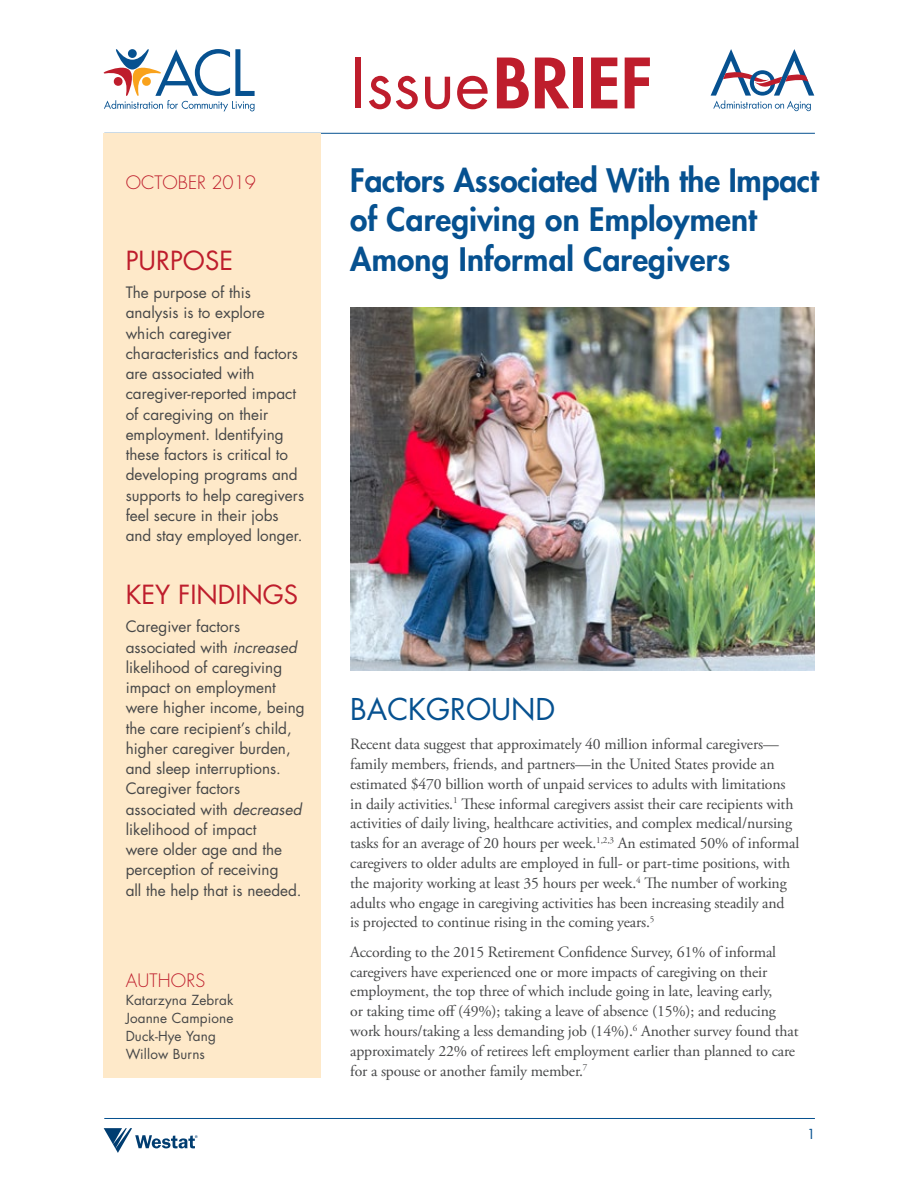
<style>
.page{position:relative;width:918px;height:1188px;background:#fff}
.page>*{position:absolute;margin:0;border:0;box-sizing:border-box;transform-origin:0 0}
.t1{font:67.5px "Futura Std";color:#be1d2c}
.t2{font:800 31.5px/39.2px "Futura Std";letter-spacing:.005em;color:#065190}
.t3{font:29.25px "Futura Std";color:#065190}
.t4{font:25.65px "Futura Std";color:#be1d2c}
.t5{font:300 18px "Futura Std";color:#be1d2c}
.t6{font:15.75px/19.8px "Adobe Garamond Pro";letter-spacing:-.01em;color:#464748}
.t7{font:15.3px/20.2px "Futura Std";color:#464748}
.t8{font:13.5px "Futura Std";letter-spacing:.01em;color:#464748}
.t9{font:13.5px "Futura Std";color:#065190}
.s1{font-style:italic}
.s2{font-weight:800}
</style>
<div class="page">
<svg style="left:104px;top:1128px;width:94px;height:25px"></svg>
<hr style="left:104px;top:1118px;width:711px;height:1px;background:#065190">
<svg style="left:104px;top:49px;width:151px;height:62px"></svg>
<svg style="left:711px;top:49px;width:103px;height:62px"></svg>
<hr style="left:104px;top:133px;width:711px;height:1px;background:#065190">
<div style="left:104px;top:134px;width:217px;height:944px;background:#fee9c9"></div>
<img style="left:350px;top:308px;width:464px;height:362px">
<p class="t5" style="left:126px;top:171px;width:132px">OCTOBER 2019</p>
<h2 class="t4" style="left:126px;top:244px;width:109px">PURPOSE</h2>
<p class="t7" style="left:126px;top:283px;width:180px">The purpose of this analysis is to explore which caregiver characteristics and factors are associated with caregiver-reported impact of caregiving on their employment. Identifying these factors is critical to developing programs and supports to help caregivers feel secure in their jobs and stay employed longer.</p>
<h2 class="t4" style="left:126px;top:578px;width:174px">KEY FINDINGS</h2>
<p class="t7" style="left:126px;top:617px;width:180px">Caregiver factors associated with <span class="s1">increased </span>likelihood of caregiving impact on employment were higher income, being the care recipient’s child, higher caregiver burden, and sleep interruptions.<br>Caregiver factors associated with <span class="s1">decreased </span>likelihood of impact<br>were older age and the perception of receiving<br>all the help that is needed.</p>
<h2 class="t5" style="left:126px;top:969px;width:81px">AUTHORS</h2>
<p class="t8" style="left:126px;top:991px;width:109px">Katarzyna Zebrak</p>
<p class="t8" style="left:126px;top:1009px;width:109px">Joanne Campione</p>
<p class="t8" style="left:126px;top:1027px;width:92px">Duck-Hye Yang</p>
<p class="t8" style="left:126px;top:1045px;width:81px">Willow Burns</p>
<h1 class="t1" style="left:350px;top:41px;width:303px">Issue <span class="s2">BRIEF</span></h1>
<h2 class="t2" style="left:350px;top:161px;width:470px">Factors Associated With the Impact of Caregiving on Employment<br>Among Informal Caregivers</h2>
<h3 class="t3" style="left:350px;top:690px;width:207px">BACKGROUND</h3>
<p class="t6" style="left:350px;top:735px;width:450px">Recent data suggest that approximately 40 million informal caregivers— family members, friends, and partners—in the United States provide an estimated $470 billion worth of unpaid services to adults with limitations in daily activities.<sup>1</sup> These informal caregivers assist their care recipients with activities of daily living, healthcare activities, and complex medical/nursing tasks for an average of 20 hours per week.<sup>1,2,3</sup> An estimated 50% of informal caregivers to older adults are employed in full- or part-time positions, with the majority working at least 35 hours per week.<sup>4</sup> The number of working adults who engage in caregiving activities has been increasing steadily and<br>is projected to continue rising in the coming years.<sup>5</sup></p>
<p class="t6" style="left:350px;top:943px;width:450px">According to the 2015 Retirement Confidence Survey, 61% of informal caregivers have experienced one or more impacts of caregiving on their employment, the top three of which include going in late, leaving early,<br>or taking time off (49%); taking a leave of absence (15%); and reducing work hours/taking a less demanding job (14%).<sup>6</sup> Another survey found that approximately 22% of retirees left employment earlier than planned to care for a spouse or another family member.<sup>7</sup></p>
<p class="t9" style="left:807px;top:1126px;width:10px">1</p>
</div>
